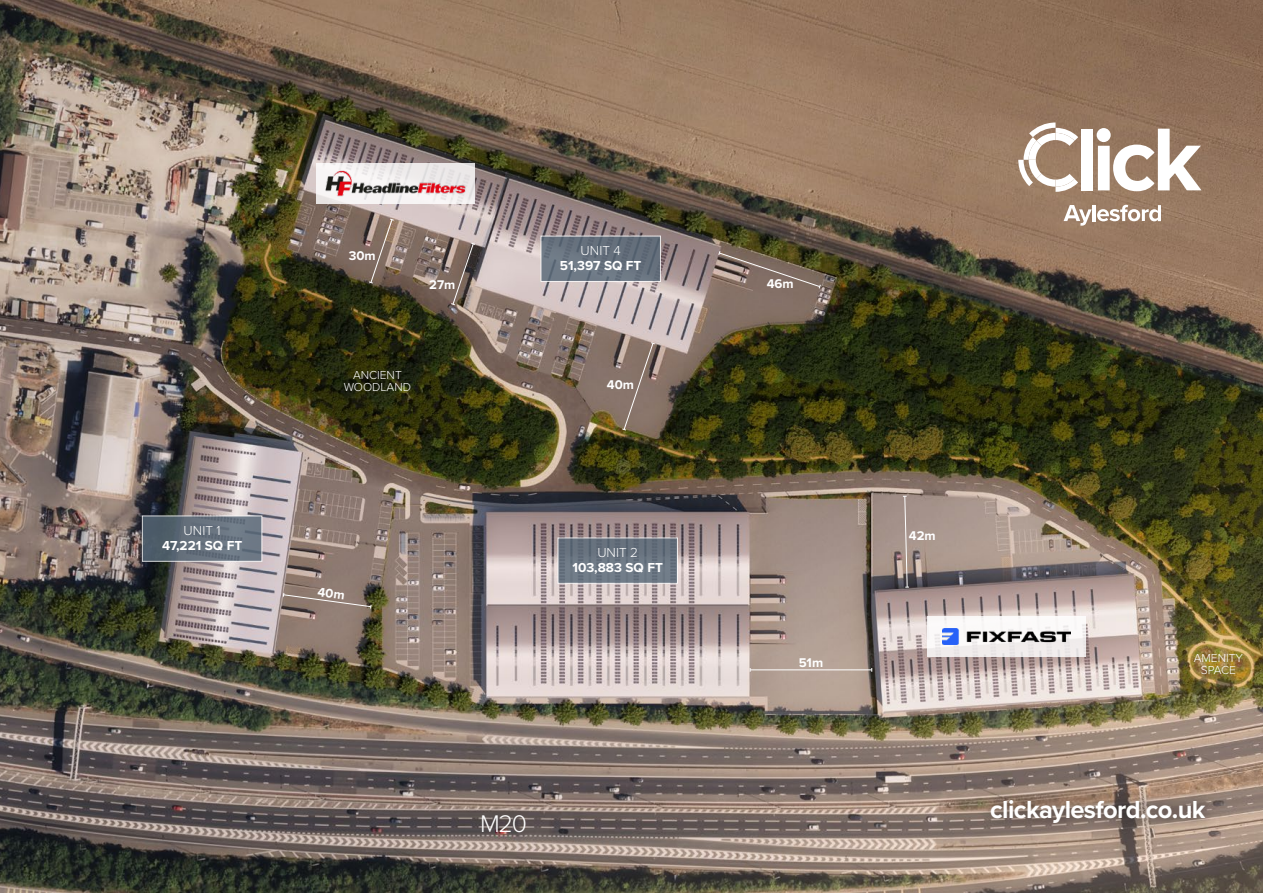
<style>
.page{position:relative;width:1263px;height:893px;background:#fff}
.page>*{position:absolute;margin:0;border:0;box-sizing:border-box;transform-origin:0 0}
.t1{font:700 25.5px "Proxima Nova";letter-spacing:-.025em;color:#fff}
.t2{font:300 24.9px "Proxima Nova";color:#fff}
.t3{font:700 13.5px "Proxima Nova";color:#fff}
.t4{font:300 13.5px "Proxima Nova";color:#fff}
.t5{font:700 13.05px "Proxima Nova";color:#fff}
.t6{font:300 12px "Proxima Nova";color:#fff}
</style>
<div class="page">
<img style="left:0;top:0;width:1263px;height:893px">
<svg style="left:1063px;top:205px;width:98px;height:21px"></svg>
<div style="left:1081px;top:129px;width:12px;height:61px;background:#fff"></div>
<svg style="left:1097px;top:128px;width:104px;height:63px"></svg>
<svg style="left:1018px;top:123px;width:60px;height:69px"></svg>
<div style="left:978px;top:787px;width:240px;height:49px;background:#231f20;opacity:.75"></div>
<div style="left:558px;top:538px;width:120px;height:46px;background:linear-gradient(to bottom,#606b78,#707c88);border:1px solid #fff"></div>
<div style="left:142px;top:516px;width:120px;height:46px;background:linear-gradient(to right,#4c5b67,#737e8b);border:1px solid #fff"></div>
<svg style="left:541px;top:236px;width:120px;height:46px;background:#6c7682"></svg>
<hr style="left:750px;top:669px;width:122px;height:1px;background:#fff">
<svg style="left:903px;top:495px;width:6px;height:93px"></svg>
<svg style="left:621px;top:342px;width:35px;height:89px;background:#8b776e"></svg>
<svg style="left:368px;top:218px;width:27px;height:66px;background:#8d786d"></svg>
<svg style="left:450px;top:242px;width:26px;height:64px;background:#7f6f66"></svg>
<svg style="left:718px;top:250px;width:103px;height:39px;background:#7a6b5a"></svg>
<svg style="left:316px;top:163px;width:159px;height:40px;fill:#f0edee"></svg>
<img style="left:324px;top:168px;width:143px;height:30px">
<div style="left:927px;top:616px;width:159px;height:40px;background:linear-gradient(to bottom,#fffdfd,#ece8ea)"></div>
<img style="left:943px;top:628px;width:127px;height:16px">
<svg style="left:282px;top:587px;width:90px;height:22px;background:#8c7b71"></svg>
<p class="t4" style="left:184px;top:520px;width:38px">UNIT 1</p>
<p class="t3" style="left:162px;top:535px;width:82px">47,221 SQ FT</p>
<p class="t5" style="left:349px;top:245px;width:28px">30m</p>
<p class="t4" style="left:581px;top:241px;width:42px">UNIT 4</p>
<p class="t3" style="left:560px;top:256px;width:83px">51,397 SQ FT</p>
<p class="t5" style="left:429px;top:275px;width:28px">27m</p>
<p class="t5" style="left:767px;top:274px;width:28px">46m</p>
<p class="t6" style="left:353px;top:366px;width:50px">ANCIENT</p>
<p class="t6" style="left:344px;top:378px;width:69px">WOODLAND</p>
<p class="t5" style="left:607px;top:375px;width:29px">40m</p>
<p class="t4" style="left:597px;top:542px;width:42px">UNIT 2</p>
<p class="t3" style="left:572px;top:557px;width:92px">103,883 SQ FT</p>
<p class="t2" style="left:480px;top:805px;width:48px">M20</p>
<p class="t5" style="left:799px;top:653px;width:26px">51m</p>
<p class="t5" style="left:909px;top:526px;width:28px">42m</p>
<p class="t6" style="left:1194px;top:649px;width:51px">AMENITY</p>
<p class="t6" style="left:1201px;top:661px;width:37px">SPACE</p>
<p class="t1" style="left:990px;top:790px;width:217px">clickaylesford.co.uk</p>
</div>
